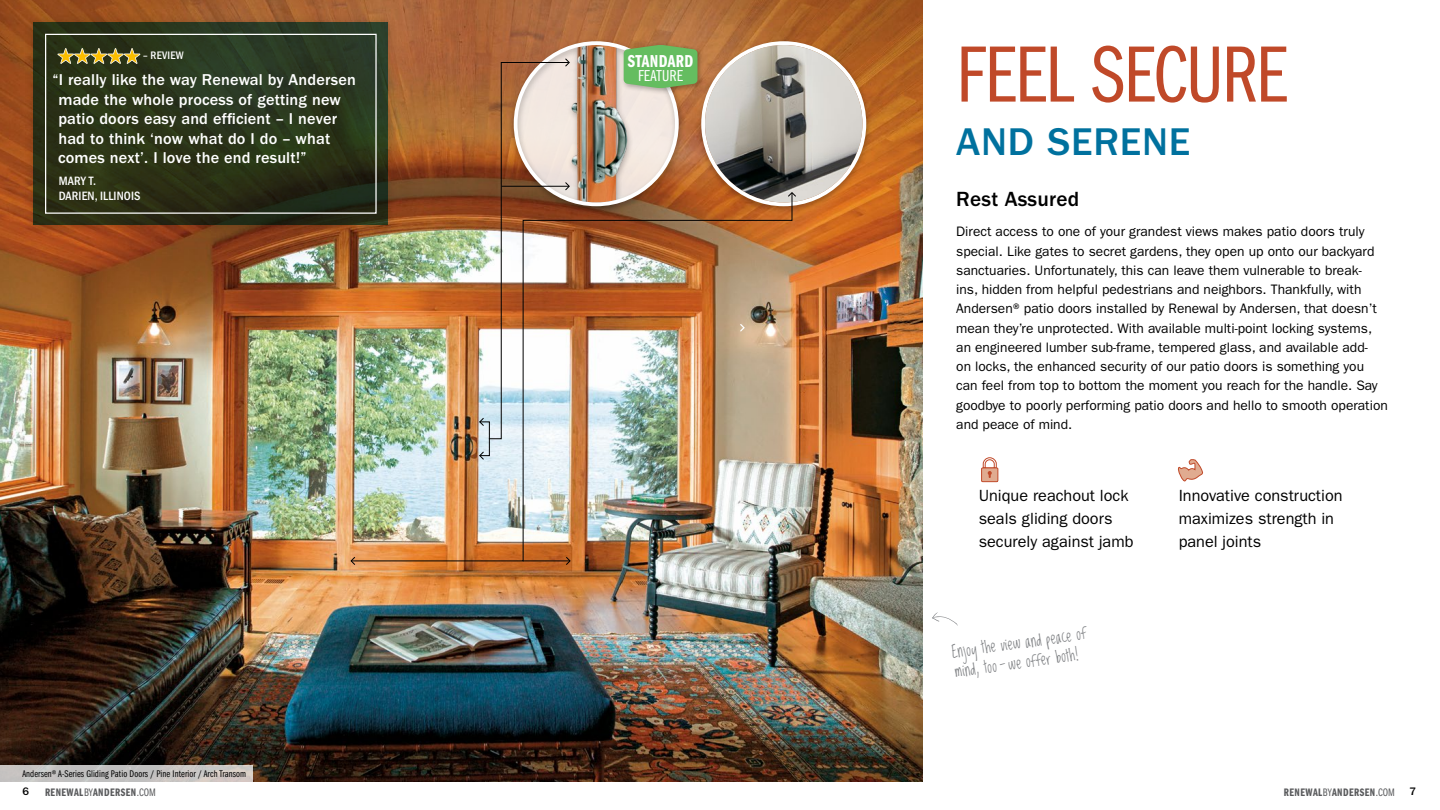
<style>
.page{position:relative;width:1440px;height:810px;background:#fff}
.page>*{position:absolute;margin:0;border:0;box-sizing:border-box;transform-origin:0 0}
.t1{font:82.5px "ITC Franklin Gothic Std Bk Cp";letter-spacing:-.01em;color:#c04929}
.t2{font:500 40px "ITC Franklin Gothic Std";letter-spacing:.02em;color:#00719e}
.t3{font:500 21.25px "ITC Franklin Gothic Std";letter-spacing:.01em;color:#000}
.t4{font:17.88px "ITC Franklin Gothic Std Dm Cp";letter-spacing:.02em;color:#fff}
.t5{font:16.38px "ITC Franklin Gothic Std Bk Cp";letter-spacing:.02em;color:#fff}
.t6{font:500 16.25px/19.5px "ITC Franklin Gothic Std";letter-spacing:.01em;color:#fff}
.t7{font:16.25px/22.8px "ITC Franklin Gothic Std";color:#000}
.t8{font:16.25px/20px "Lovedbythe King";color:#808285}
.t9{font:13.75px/19.2px "ITC Franklin Gothic Std";color:#000}
.t10{font:500 condensed 12.5px/15px "ITC Franklin Gothic Std";letter-spacing:.01em;color:#fff}
.t11{font:11.25px "ITC Franklin Gothic Std Dm Cp";letter-spacing:.04em;color:#58595b}
.t12{font:500 condensed 11.25px "ITC Franklin Gothic Std";letter-spacing:.02em;color:#fff}
.t13{font:500 11.25px "ITC Franklin Gothic Std";color:#000}
.t14{font:10px "ITC Franklin Gothic Std Bk Cp";letter-spacing:.01em;color:#000}
.s1{font-family:"ITC Franklin Gothic Std Bk Cp"}
</style>
<div class="page">
<img style="left:0;top:0;width:922px;height:782px">
<div style="left:696px;top:37px;width:177px;height:178px;background:#000;opacity:.3"></div>
<img style="left:705px;top:45px;width:157px;height:157px;border-radius:79px">
<div style="left:701px;top:41px;width:165px;height:165px;border:4px solid #fff;border-radius:50%"></div>
<div style="left:508px;top:37px;width:178px;height:178px;background:#000;opacity:.3"></div>
<img style="left:518px;top:45px;width:157px;height:157px;border-radius:79px">
<div style="left:620px;top:41px;width:84px;height:54px;background:#000;opacity:.3"></div>
<svg style="left:624px;top:45px;width:73px;height:43px;background:#6db760"></svg>
<div style="left:982px;top:468px;width:16px;height:14px;background:#e0ab90"></div>
<div style="left:981px;top:468px;width:17px;height:14px;border:1px solid #c04929"></div>
<svg style="left:982px;top:457px;width:15px;height:21px"></svg>
<svg style="left:1177px;top:459px;width:26px;height:23px"></svg>
<svg style="left:0;top:765px;width:253px;height:17px;background:#c6c4c2"></svg>
<div style="left:23px;top:12px;width:376px;height:224px;background:#000;opacity:.25"></div>
<svg style="left:34px;top:22px;width:354px;height:203px;background:#29331a"></svg>
<svg style="left:58px;top:48px;width:82px;height:16px"></svg>
<div style="left:45px;top:34px;width:332px;height:180px;border:1px solid #fff"></div>
<div style="left:498px;top:182px;width:75px;height:9px;background:#eae1dc"></div>
<svg style="left:478px;top:58px;width:93px;height:131px;background:#c6a086"></svg>
<div style="left:348px;top:189px;width:449px;height:377px;background:#fff;opacity:.2"></div>
<img style="left:351px;top:193px;width:442px;height:369px">
<svg style="left:787px;top:191px;width:10px;height:6px"></svg>
<svg style="left:345px;top:551px;width:19px;height:19px"></svg>
<svg style="left:558px;top:551px;width:19px;height:19px"></svg>
<svg style="left:932px;top:612px;width:26px;height:14px"></svg>
<p class="t12" style="left:143px;top:49px;width:42px">– REVIEW</p>
<p class="t6" style="left:58px;top:70px;width:299px;text-indent:-6px">“I really like the way Renewal by Andersen made the whole process of getting new patio doors easy and efficient – I never had to think ‘now what do I do – what comes next’. I love the end result!”</p>
<p class="t10" style="left:59px;top:173px;width:83px">MARY T.<br>DARIEN, ILLINOIS</p>
<p class="t14" style="left:22px;top:768px;width:225px">Andersen® A-Series Gliding Patio Doors / Pine Interior / Arch Transom</p>
<h3 class="t4" style="left:628px;top:51px;width:67px">STANDARD</h3>
<p class="t5" style="left:638px;top:67px;width:47px">FEATURE</p>
<h1 class="t1" style="left:956px;top:29px;width:332px">FEEL SECURE</h1>
<h2 class="t2" style="left:956px;top:119px;width:236px">AND SERENE</h2>
<h3 class="t3" style="left:956px;top:187px;width:124px">Rest Assured</h3>
<p class="t9" style="left:956px;top:222px;width:433px">Direct access to one of your grandest views makes patio doors truly special. Like gates to secret gardens, they open up onto our backyard sanctuaries. Unfortunately, this can leave them vulnerable to break-<br>ins, hidden from helpful pedestrians and neighbors. Thankfully, with Andersen® patio doors installed by Renewal by Andersen, that doesn’t mean they’re unprotected. With available multi-point locking systems, an engineered lumber sub-frame, tempered glass, and available add-<br>on locks, the enhanced security of our patio doors is something you can feel from top to bottom the moment you reach for the handle. Say goodbye to poorly performing patio doors and hello to smooth operation and peace of mind.</p>
<p class="t7" style="left:979px;top:484px;width:156px">Unique reachout lock seals gliding doors securely against jamb</p>
<p class="t7" style="left:1179px;top:484px;width:165px">Innovative construction maximizes strength in panel joints</p>
<p class="t8" style="left:951px;top:643px;width:136px;rotate:-8deg">Enjoy the view and peace of mind, too - we offer both!</p>
<p class="t13" style="left:22px;top:785px;width:8px">6</p>
<p class="t11" style="left:45px;top:786px;width:113px">RENEWAL<span class="s1">BY</span>ANDERSEN<span class="s1">.COM</span></p>
<p class="t11" style="left:1284px;top:786px;width:113px">RENEWAL<span class="s1">BY</span>ANDERSEN<span class="s1">.COM</span></p>
<p class="t13" style="left:1410px;top:785px;width:8px">7</p>
</div>
